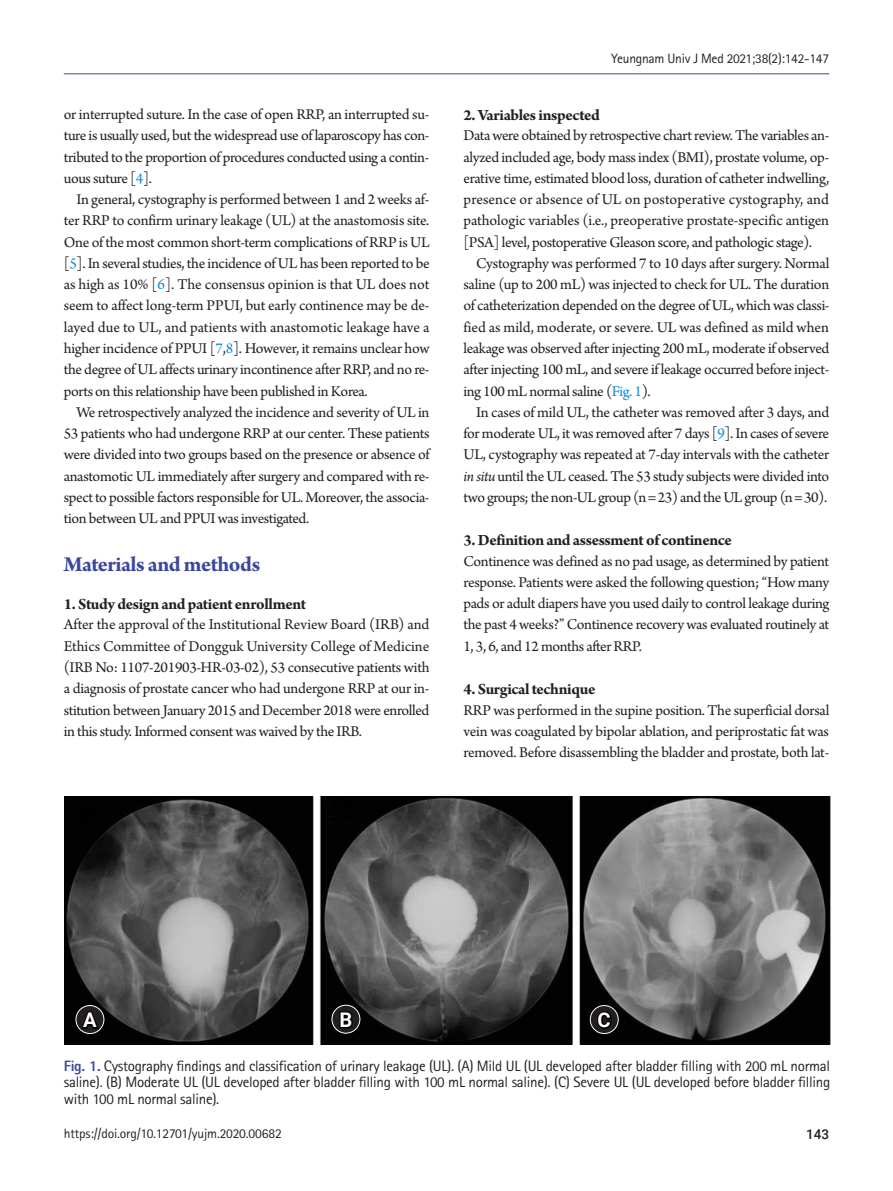
<style>
.page{position:relative;width:893px;height:1191px;background:#fff}
.page>*{position:absolute;margin:0;border:0;box-sizing:border-box;transform-origin:0 0}
.body-title{font:700 22.5px "Arno Pro";letter-spacing:-.025em;color:#3b479d}
.t1{font:700 20.25px "Roboto";color:#fff}
.body-sub-title{font:700 16.5px "Arno Pro";letter-spacing:-.025em;color:#231f20}
.body{font:15.75px/21.3px "Arno Pro";letter-spacing:-.025em;color:#231f20;text-align:justify}
.fig-caption{font:15px/16.5px "Rotis Sans Serif Std";letter-spacing:-.02em;color:#231f20;text-align:justify}
.t2{font:13.5px "Rotis Sans Serif Std";letter-spacing:-.02em;color:#231f20}
.t3{font:500 13.5px "Roboto";color:#231f20}
.s1{color:#0b88de}
.s2{font-style:italic}
.s3{font-weight:800;color:#3b479d}
</style>
<div class="page">
<img style="left:65px;top:796px;width:765px;height:248px">
<svg style="left:332px;top:1005px;width:28px;height:28px"></svg>
<div style="left:331px;top:1004px;width:29px;height:29px;border:1px solid #fff;border-radius:50%"></div>
<svg style="left:338px;top:1009px;width:17px;height:20px"></svg>
<svg style="left:76px;top:1005px;width:28px;height:28px"></svg>
<div style="left:75px;top:1005px;width:29px;height:29px;border:1px solid #fff;border-radius:50%"></div>
<svg style="left:79px;top:1010px;width:22px;height:20px"></svg>
<svg style="left:590px;top:1005px;width:28px;height:28px"></svg>
<div style="left:590px;top:1005px;width:29px;height:29px;border:1px solid #fff;border-radius:50%"></div>
<svg style="left:595px;top:1009px;width:18px;height:21px"></svg>
<hr style="left:64px;top:73px;width:765px;height:1px;background:#3b479d">
<p class="body" style="left:64px;top:104px;width:367px">or interrupted suture. In the case of open RRP, an interrupted su&shy;ture is usually used, but the widespread use of laparoscopy has con&shy;tributed to the proportion of procedures conducted using a contin&shy;uous suture [<span class="s1">4</span>].</p>
<p class="body" style="left:64px;top:190px;width:367px;text-indent:13px">In general, cystography is performed between 1 and 2 weeks af&shy;ter RRP to confirm urinary leakage (UL) at the anastomosis site.<br>One of the most common short-term complications of RRP is UL [<span class="s1">5</span>]. In several studies, the incidence of UL has been reported to be as high as 10% [<span class="s1">6</span>]. The consensus opinion is that UL does not seem to affect long-term PPUI, but early continence may be de&shy;layed due to UL, and patients with anastomotic leakage have a higher incidence of PPUI [<span class="s1">7</span>,<span class="s1">8</span>]. However, it remains unclear how the degree of UL affects urinary incontinence after RRP, and no re&shy;ports on this relationship have been published in Korea.</p>
<p class="body" style="left:64px;top:402px;width:367px;text-indent:13px">We retrospectively analyzed the incidence and severity of UL in 53 patients who had undergone RRP at our center. These patients were divided into two groups based on the presence or absence of anastomotic UL immediately after surgery and compared with re&shy;spect to possible factors responsible for UL. Moreover, the associa&shy;tion between UL and PPUI was investigated.</p>
<p class="body-title" style="left:64px;top:551px;width:198px">Materials and methods</p>
<p class="body-sub-title" style="left:64px;top:594px;width:244px">1. Study design and patient enrollment</p>
<p class="body" style="left:64px;top:615px;width:367px">After the approval of the Institutional Review Board (IRB) and Ethics Committee of Dongguk University College of Medicine (IRB No: 1107-201903-HR-03-02), 53 consecutive patients with a diagnosis of prostate cancer who had undergone RRP at our in&shy;stitution between January 2015 and December 2018 were enrolled in this study. Informed consent was waived by the IRB.</p>
<p class="t2" style="left:611px;top:51px;width:219px">Yeungnam Univ J Med 2021;38(2):142-147</p>
<p class="body-sub-title" style="left:463px;top:105px;width:138px">2. Variables inspected</p>
<p class="body" style="left:463px;top:126px;width:367px">Data were obtained by retrospective chart review. The variables an&shy;alyzed included age, body mass index (BMI), prostate volume, op&shy;erative time, estimated blood loss, duration of catheter indwelling, presence or absence of UL on postoperative cystography, and pathologic variables (i.e., preoperative prostate-specific antigen [PSA] level, postoperative Gleason score, and pathologic stage).</p>
<p class="body" style="left:463px;top:253px;width:367px;text-indent:13px">Cystography was performed 7 to 10 days after surgery. Normal saline (up to 200 mL) was injected to check for UL. The duration of catheterization depended on the degree of UL, which was classi&shy;fied as mild, moderate, or severe. UL was defined as mild when leakage was observed after injecting 200 mL, moderate if observed after injecting 100 mL, and severe if leakage occurred before inject&shy;ing 100 mL normal saline (<span class="s1">Fig. 1</span>).</p>
<p class="body" style="left:463px;top:402px;width:367px;text-indent:13px">In cases of mild UL, the catheter was removed after 3 days, and for moderate UL, it was removed after 7 days [<span class="s1">9</span>]. In cases of severe UL, cystography was repeated at 7-day intervals with the catheter <span class="s2">in situ</span> until the UL ceased. The 53 study subjects were divided into two groups; the non-UL group (n=23) and the UL group (n=30).</p>
<p class="body-sub-title" style="left:463px;top:530px;width:270px">3. Definition and assessment of continence</p>
<p class="body" style="left:463px;top:551px;width:367px">Continence was defined as no pad usage, as determined by patient response. Patients were asked the following question; “How many pads or adult diapers have you used daily to control leakage during the past 4 weeks?” Continence recovery was evaluated routinely at 1, 3, 6, and 12 months after RRP.</p>
<p class="body-sub-title" style="left:463px;top:679px;width:133px">4. Surgical technique</p>
<p class="body" style="left:463px;top:700px;width:367px">RRP was performed in the supine position. The superficial dorsal vein was coagulated by bipolar ablation, and periprostatic fat was removed. Before disassembling the bladder and prostate, both lat-</p>
<p class="t1" style="left:83px;top:1006px;width:15px">A</p>
<p class="t1" style="left:339px;top:1005px;width:14px">B</p>
<p class="t1" style="left:598px;top:1006px;width:15px">C</p>
<p class="fig-caption" style="left:64px;top:1057px;width:768px"><span class="s3">Fig. 1.</span> Cystography findings and classification of urinary leakage (UL). (A) Mild UL (UL developed after bladder filling with 200 mL normal saline). (B) Moderate UL (UL developed after bladder filling with 100 mL normal saline). (C) Severe UL (UL developed before bladder filling with 100 mL normal saline).</p>
<p class="t2" style="left:64px;top:1125px;width:219px">https://doi.org/10.12701/yujm.2020.00682</p>
<p class="t3" style="left:806px;top:1124px;width:25px">143</p>
</div>
